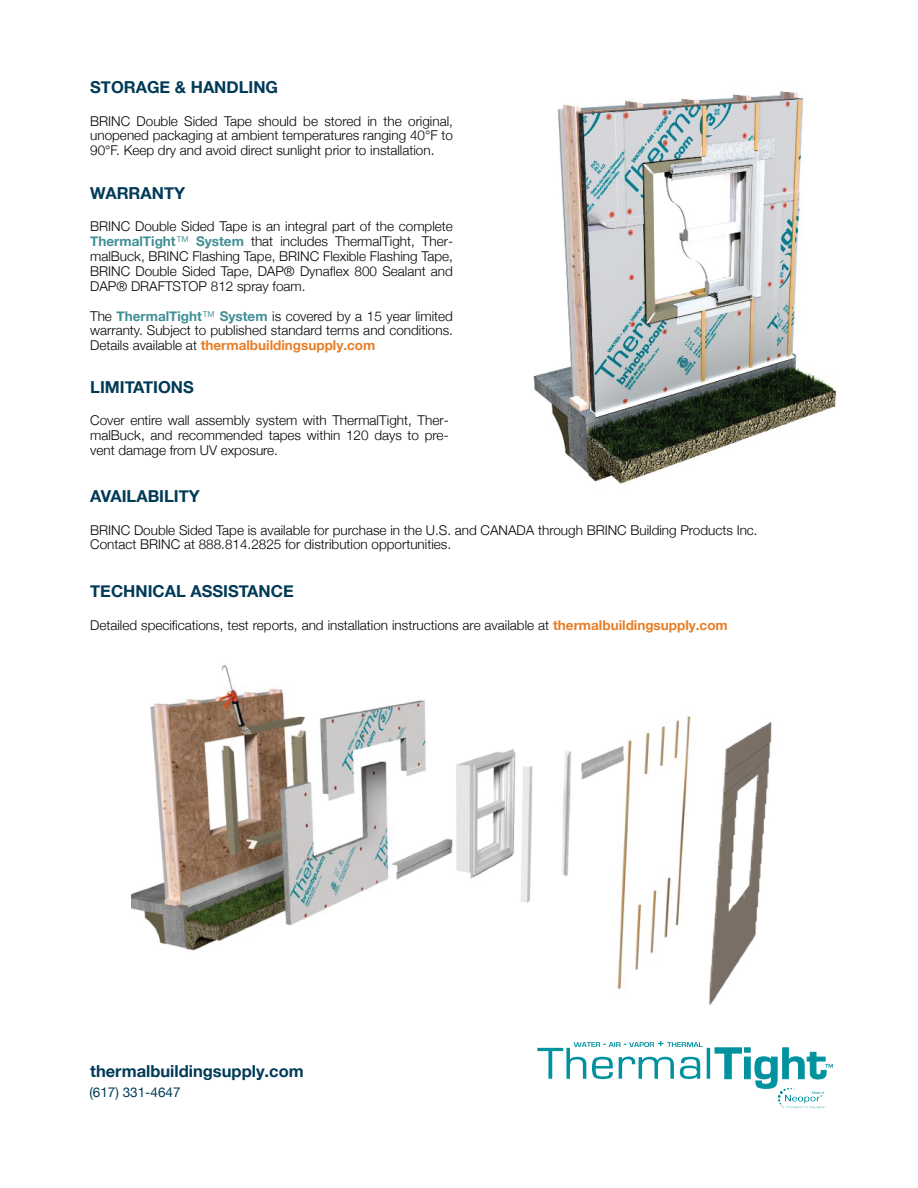
<style>
.page{position:relative;width:918px;height:1188px;background:#fff}
.page>*{position:absolute;margin:0;border:0;box-sizing:border-box;transform-origin:0 0}
.t1{font:700 16.5px "Helvetica Neue";color:#013a56}
.t2{font:300 13.5px/14.9px "Helvetica Neue";color:#040503;text-align:justify}
.t3{font:13.5px "Helvetica Neue";color:#013a56}
.s1{font-weight:700;color:#408f95}
.s2{color:#408f95}
.s3{font-weight:700;color:#e87d25}
</style>
<div class="page">
<img style="left:778px;top:1094px;width:47px;height:14px">
<svg style="left:537px;top:1041px;width:296px;height:53px"></svg>
<img style="left:533px;top:91px;width:303px;height:393px">
<img style="left:132px;top:665px;width:640px;height:340px">
<p class="t1" style="left:90px;top:74px;width:189px">STORAGE &amp; HANDLING</p>
<p class="t2" style="left:90px;top:112px;width:364px">BRINC Double Sided Tape should be stored in the original, unopened packaging at ambient temperatures ranging 40°F to 90°F. Keep dry and avoid direct sunlight prior to installation.</p>
<p class="t1" style="left:90px;top:180px;width:96px">WARRANTY</p>
<p class="t2" style="left:90px;top:218px;width:364px">BRINC Double Sided Tape is an integral part of the complete <span class="s1">ThermalTight</span><span class="s2">™</span> <span class="s1">System</span> that includes ThermalTight, Ther&shy;malBuck, BRINC Flashing Tape, BRINC Flexible Flashing Tape, BRINC Double Sided Tape, DAP® Dynaflex 800 Sealant and DAP® DRAFTSTOP 812 spray foam.</p>
<p class="t2" style="left:90px;top:307px;width:364px">The <span class="s1">ThermalTight</span><span class="s2">™</span> <span class="s1">System</span> is covered by a 15 year limited warranty. Subject to published standard terms and conditions.<br>Details available at <span class="s3">thermalbuildingsupply.com</span></p>
<p class="t1" style="left:90px;top:374px;width:105px">LIMITATIONS</p>
<p class="t2" style="left:90px;top:412px;width:360px">Cover entire wall assembly system with ThermalTight, Ther&shy;malBuck, and recommended tapes within 120 days to pre&shy;vent damage from UV exposure.</p>
<p class="t1" style="left:90px;top:483px;width:111px">AVAILABILITY</p>
<p class="t2" style="left:90px;top:521px;width:669px">BRINC Double Sided Tape is available for purchase in the U.S. and CANADA through BRINC Building Products Inc.<br>Contact BRINC at 888.814.2825 for distribution opportunities.</p>
<p class="t1" style="left:90px;top:579px;width:205px">TECHNICAL ASSISTANCE</p>
<p class="t2" style="left:90px;top:617px;width:639px">Detailed specifications, test reports, and installation instructions are available at <span class="s3">thermalbuildingsupply.com</span></p>
<p class="t1" style="left:90px;top:1058px;width:215px">thermalbuildingsupply.com</p>
<p class="t3" style="left:89px;top:1083px;width:93px">(617) 331-4647</p>
</div>
